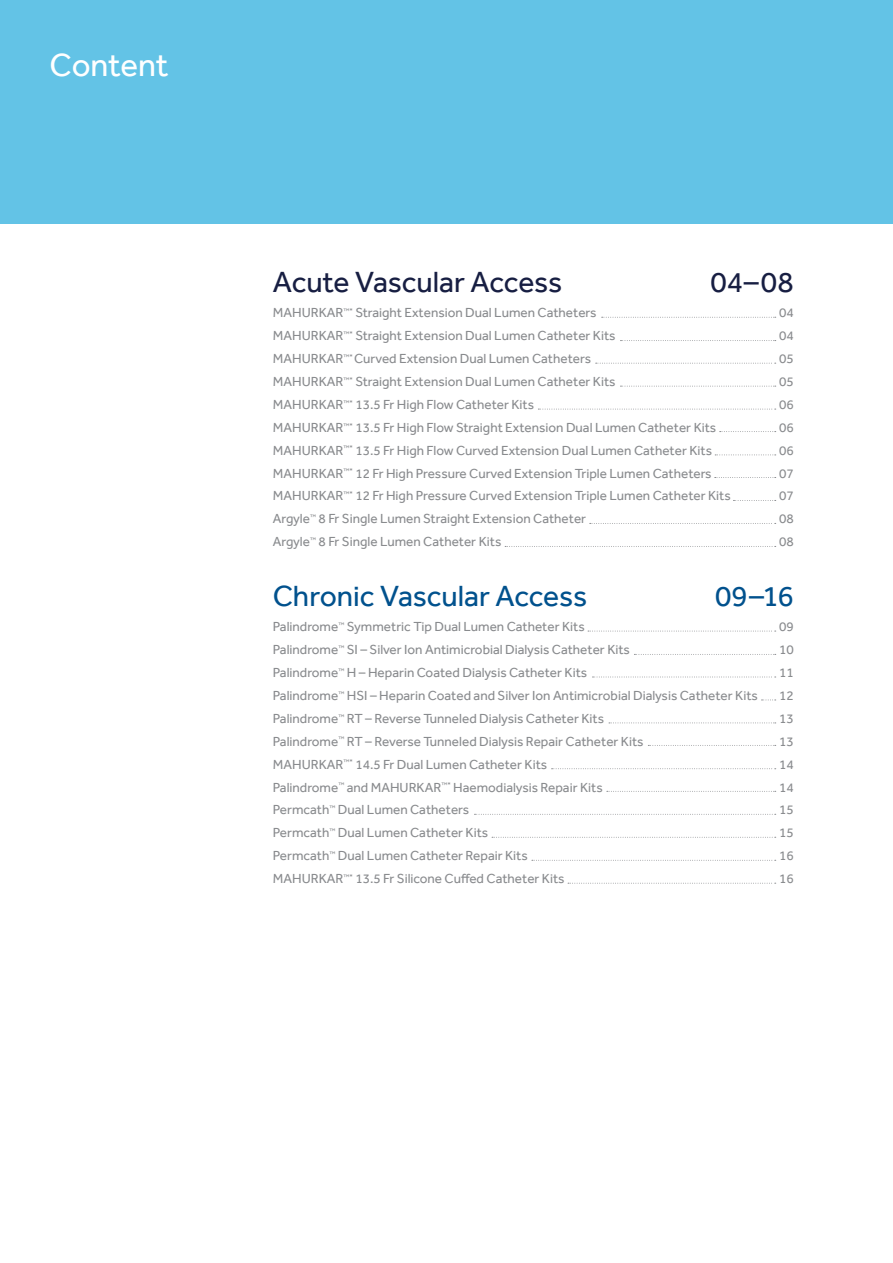
<style>
.page{position:relative;width:893px;height:1263px;background:#fff}
.page>*{position:absolute;margin:0;border:0;box-sizing:border-box;transform-origin:0 0}
.t1{font:33px "Effra";letter-spacing:-.01em;color:#fff}
.t2{font:30px "Effra";letter-spacing:-.005em;color:#01518d}
.t3{font:30px "Effra";letter-spacing:-.005em;color:#171e42}
.t4{font:13.5px "Effra";color:#898b8e}
</style>
<div class="page">
<div style="left:0;top:0;width:893px;height:223px;background:#63c3e6"></div>
<svg style="left:602px;top:317px;width:174px;height:1px"></svg>
<svg style="left:588px;top:631px;width:188px;height:1px"></svg>
<svg style="left:720px;top:431px;width:56px;height:1px"></svg>
<svg style="left:648px;top:745px;width:128px;height:1px"></svg>
<svg style="left:620px;top:340px;width:156px;height:1px"></svg>
<svg style="left:634px;top:654px;width:142px;height:1px"></svg>
<svg style="left:715px;top:454px;width:61px;height:1px"></svg>
<svg style="left:552px;top:768px;width:224px;height:1px"></svg>
<svg style="left:596px;top:363px;width:180px;height:1px"></svg>
<svg style="left:592px;top:677px;width:184px;height:1px"></svg>
<svg style="left:715px;top:477px;width:61px;height:1px"></svg>
<svg style="left:607px;top:791px;width:169px;height:1px"></svg>
<svg style="left:620px;top:386px;width:156px;height:1px"></svg>
<svg style="left:733px;top:500px;width:43px;height:1px"></svg>
<svg style="left:474px;top:814px;width:302px;height:1px"></svg>
<svg style="left:538px;top:409px;width:238px;height:1px"></svg>
<svg style="left:609px;top:722px;width:167px;height:1px"></svg>
<svg style="left:590px;top:523px;width:186px;height:1px"></svg>
<svg style="left:492px;top:837px;width:284px;height:1px"></svg>
<svg style="left:568px;top:883px;width:208px;height:1px"></svg>
<svg style="left:505px;top:546px;width:271px;height:1px"></svg>
<svg style="left:532px;top:860px;width:244px;height:1px"></svg>
<h1 class="t1" style="left:50px;top:51px;width:120px">Content</h1>
<h2 class="t3" style="left:273px;top:270px;width:291px">Acute Vascular Access</h2>
<h2 class="t3" style="left:710px;top:270px;width:85px">04–08</h2>
<p class="t4" style="left:273px;top:307px;width:325px">MAHURKAR<sup>™*</sup> Straight Extension Dual Lumen Catheters</p>
<p class="t4" style="left:779px;top:307px;width:16px">04</p>
<p class="t4" style="left:273px;top:330px;width:344px">MAHURKAR<sup>™*</sup> Straight Extension Dual Lumen Catheter Kits</p>
<p class="t4" style="left:779px;top:330px;width:16px">04</p>
<p class="t4" style="left:273px;top:353px;width:320px">MAHURKAR<sup>™*</sup> Curved Extension Dual Lumen Catheters</p>
<p class="t4" style="left:779px;top:353px;width:16px">05</p>
<p class="t4" style="left:273px;top:376px;width:344px">MAHURKAR<sup>™*</sup> Straight Extension Dual Lumen Catheter Kits</p>
<p class="t4" style="left:779px;top:376px;width:16px">05</p>
<p class="t4" style="left:273px;top:399px;width:263px">MAHURKAR<sup>™*</sup> 13.5 Fr High Flow Catheter Kits</p>
<p class="t4" style="left:779px;top:399px;width:16px">06</p>
<p class="t4" style="left:273px;top:422px;width:445px">MAHURKAR<sup>™*</sup> 13.5 Fr High Flow Straight Extension Dual Lumen Catheter Kits</p>
<p class="t4" style="left:779px;top:422px;width:16px">06</p>
<p class="t4" style="left:273px;top:445px;width:441px">MAHURKAR<sup>™*</sup> 13.5 Fr High Flow Curved Extension Dual Lumen Catheter Kits</p>
<p class="t4" style="left:779px;top:445px;width:16px">06</p>
<p class="t4" style="left:273px;top:467px;width:440px">MAHURKAR<sup>™*</sup> 12 Fr High Pressure Curved Extension Triple Lumen Catheters</p>
<p class="t4" style="left:779px;top:467px;width:16px">07</p>
<p class="t4" style="left:273px;top:490px;width:459px">MAHURKAR<sup>™*</sup> 12 Fr High Pressure Curved Extension Triple Lumen Catheter Kits</p>
<p class="t4" style="left:779px;top:490px;width:16px">07</p>
<p class="t4" style="left:273px;top:513px;width:315px">Argyle<sup>™</sup> 8 Fr Single Lumen Straight Extension Catheter</p>
<p class="t4" style="left:779px;top:513px;width:16px">08</p>
<p class="t4" style="left:273px;top:536px;width:230px">Argyle<sup>™</sup> 8 Fr Single Lumen Catheter Kits</p>
<p class="t4" style="left:779px;top:536px;width:16px">08</p>
<h2 class="t2" style="left:273px;top:584px;width:316px">Chronic Vascular Access</h2>
<h2 class="t2" style="left:715px;top:584px;width:80px">09–16</h2>
<p class="t4" style="left:273px;top:621px;width:313px">Palindrome<sup>™</sup> Symmetric Tip Dual Lumen Catheter Kits</p>
<p class="t4" style="left:779px;top:621px;width:16px">09</p>
<p class="t4" style="left:273px;top:644px;width:359px">Palindrome<sup>™</sup> SI – Silver Ion Antimicrobial Dialysis Catheter Kits</p>
<p class="t4" style="left:779px;top:644px;width:16px">10</p>
<p class="t4" style="left:273px;top:667px;width:316px">Palindrome<sup>™</sup> H – Heparin Coated Dialysis Catheter Kits</p>
<p class="t4" style="left:779px;top:667px;width:16px">11</p>
<p class="t4" style="left:273px;top:690px;width:487px">Palindrome<sup>™</sup> HSI – Heparin Coated and Silver Ion Antimicrobial Dialysis Catheter Kits</p>
<p class="t4" style="left:779px;top:690px;width:16px">12</p>
<p class="t4" style="left:273px;top:713px;width:333px">Palindrome<sup>™</sup> RT – Reverse Tunneled Dialysis Catheter Kits</p>
<p class="t4" style="left:779px;top:713px;width:16px">13</p>
<p class="t4" style="left:273px;top:736px;width:372px">Palindrome<sup>™</sup> RT – Reverse Tunneled Dialysis Repair Catheter Kits</p>
<p class="t4" style="left:779px;top:736px;width:16px">13</p>
<p class="t4" style="left:273px;top:758px;width:276px">MAHURKAR<sup>™*</sup> 14.5 Fr Dual Lumen Catheter Kits</p>
<p class="t4" style="left:779px;top:758px;width:16px">14</p>
<p class="t4" style="left:273px;top:781px;width:331px">Palindrome<sup>™</sup> and MAHURKAR<sup>™*</sup> Haemodialysis Repair Kits</p>
<p class="t4" style="left:779px;top:781px;width:16px">14</p>
<p class="t4" style="left:273px;top:804px;width:198px">Permcath<sup>™</sup> Dual Lumen Catheters</p>
<p class="t4" style="left:779px;top:804px;width:16px">15</p>
<p class="t4" style="left:273px;top:827px;width:217px">Permcath<sup>™</sup> Dual Lumen Catheter Kits</p>
<p class="t4" style="left:779px;top:827px;width:16px">15</p>
<p class="t4" style="left:273px;top:850px;width:256px">Permcath<sup>™</sup> Dual Lumen Catheter Repair Kits</p>
<p class="t4" style="left:779px;top:850px;width:16px">16</p>
<p class="t4" style="left:273px;top:873px;width:293px">MAHURKAR<sup>™*</sup> 13.5 Fr Silicone Cu昀昀ed Catheter Kits</p>
<p class="t4" style="left:779px;top:871px;width:16px">16</p>
</div>
